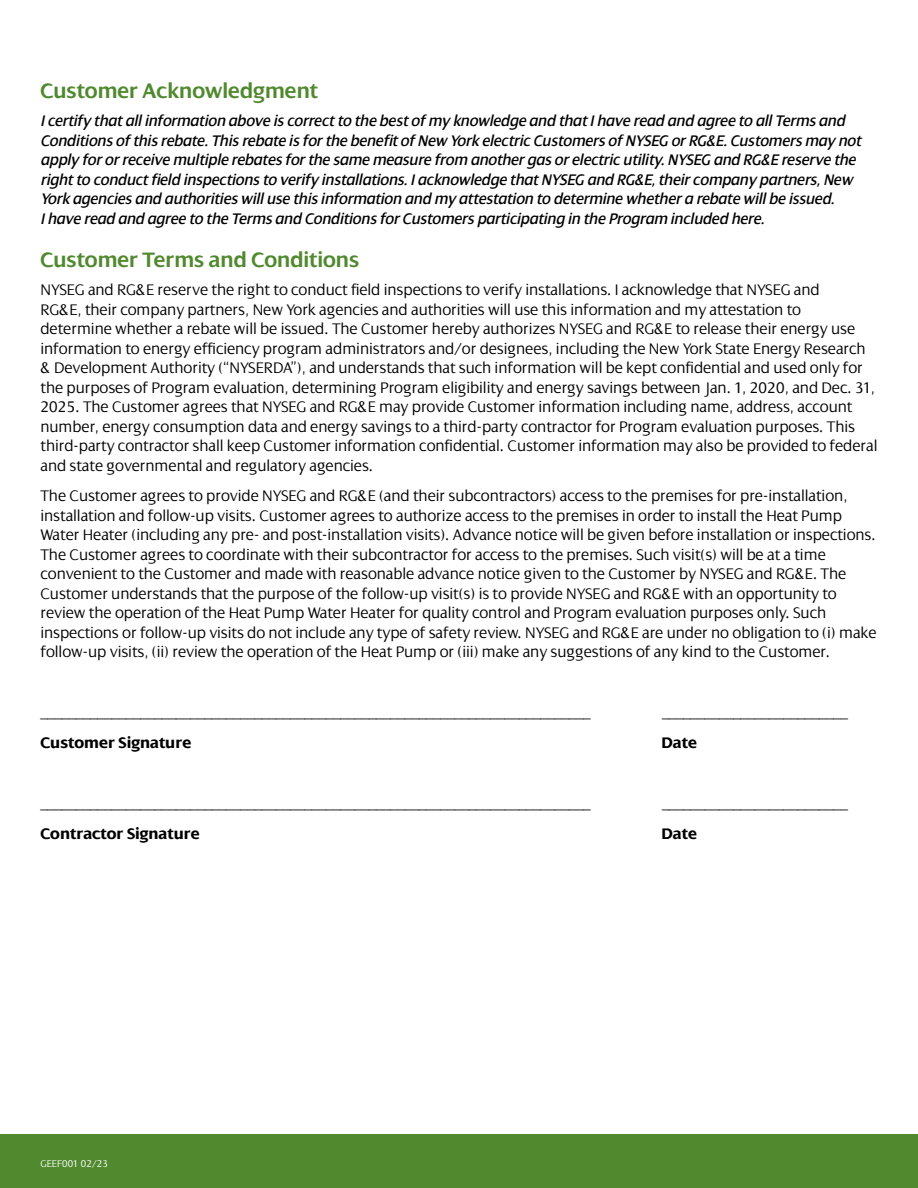
<style>
.page{position:relative;width:918px;height:1188px;background:#fff}
.page>*{position:absolute;margin:0;border:0;box-sizing:border-box;transform-origin:0 0}
.t1{font:600 22.5px "Dialog";color:#50892e}
.t2{font:300 16.5px/19.5px "Dialog";letter-spacing:-.005em;color:#000}
.t3{font:italic 16.5px/19.5px "Dialog";color:#000}
.t4{font:700 16.5px "Dialog";color:#000}
.t5{font:300 10.5px "Dialog";color:#fff}
</style>
<div class="page">
<div style="left:0;top:1134px;width:918px;height:54px;background:#50892e"></div>
<h1 class="t1" style="left:40px;top:79px;width:279px">Customer Acknowledgment</h1>
<p class="t3" style="left:40px;top:111px;width:822px">I certify that all information above is correct to the best of my knowledge and that I have read and agree to all Terms and Conditions of this rebate. This rebate is for the benefit of New York electric Customers of NYSEG or RG&amp;E. Customers may not apply for or receive multiple rebates for the same measure from another gas or electric utility. NYSEG and RG&amp;E reserve the right to conduct field inspections to verify installations. I acknowledge that NYSEG and RG&amp;E, their company partners, New York agencies and authorities will use this information and my attestation to determine whether a rebate will be issued.<br>I have read and agree to the Terms and Conditions for Customers participating in the Program included here.</p>
<h1 class="t1" style="left:40px;top:248px;width:320px">Customer Terms and Conditions</h1>
<p class="t2" style="left:40px;top:280px;width:839px">NYSEG and RG&amp;E reserve the right to conduct field inspections to verify installations. I acknowledge that NYSEG and<br>RG&amp;E, their company partners, New York agencies and authorities will use this information and my attestation to<br>determine whether a rebate will be issued. The Customer hereby authorizes NYSEG and RG&amp;E to release their energy use information to energy efficiency program administrators and/or designees, including the New York State Energy Research &amp; Development Authority (“NYSERDA”), and understands that such information will be kept confidential and used only for the purposes of Program evaluation, determining Program eligibility and energy savings between Jan. 1, 2020, and Dec. 31, 2025. The Customer agrees that NYSEG and RG&amp;E may provide Customer information including name, address, account number, energy consumption data and energy savings to a third-party contractor for Program evaluation purposes. This third-party contractor shall keep Customer information confidential. Customer information may also be provided to federal and state governmental and regulatory agencies.</p>
<p class="t2" style="left:40px;top:486px;width:838px">The Customer agrees to provide NYSEG and RG&amp;E (and their subcontractors) access to the premises for pre-installation, installation and follow-up visits. Customer agrees to authorize access to the premises in order to install the Heat Pump Water Heater (including any pre- and post-installation visits). Advance notice will be given before installation or inspections.<br>The Customer agrees to coordinate with their subcontractor for access to the premises. Such visit(s) will be at a time convenient to the Customer and made with reasonable advance notice given to the Customer by NYSEG and RG&amp;E. The Customer understands that the purpose of the follow-up visit(s) is to provide NYSEG and RG&amp;E with an opportunity to review the operation of the Heat Pump Water Heater for quality control and Program evaluation purposes only. Such inspections or follow-up visits do not include any type of safety review. NYSEG and RG&amp;E are under no obligation to (i) make follow-up visits, (ii) review the operation of the Heat Pump or (iii) make any suggestions of any kind to the Customer.</p>
<p class="t2" style="left:40px;top:703px;width:552px">_____________________________________________________________________________</p>
<p class="t2" style="left:662px;top:703px;width:187px">__________________________</p>
<p class="t4" style="left:40px;top:734px;width:152px">Customer Signature</p>
<p class="t4" style="left:661px;top:734px;width:37px">Date</p>
<p class="t2" style="left:40px;top:794px;width:552px">_____________________________________________________________________________</p>
<p class="t2" style="left:662px;top:794px;width:187px">__________________________</p>
<p class="t4" style="left:40px;top:825px;width:161px">Contractor Signature</p>
<p class="t4" style="left:661px;top:825px;width:37px">Date</p>
<p class="t5" style="left:40px;top:1158px;width:69px">GEEF001 02/23</p>
</div>
